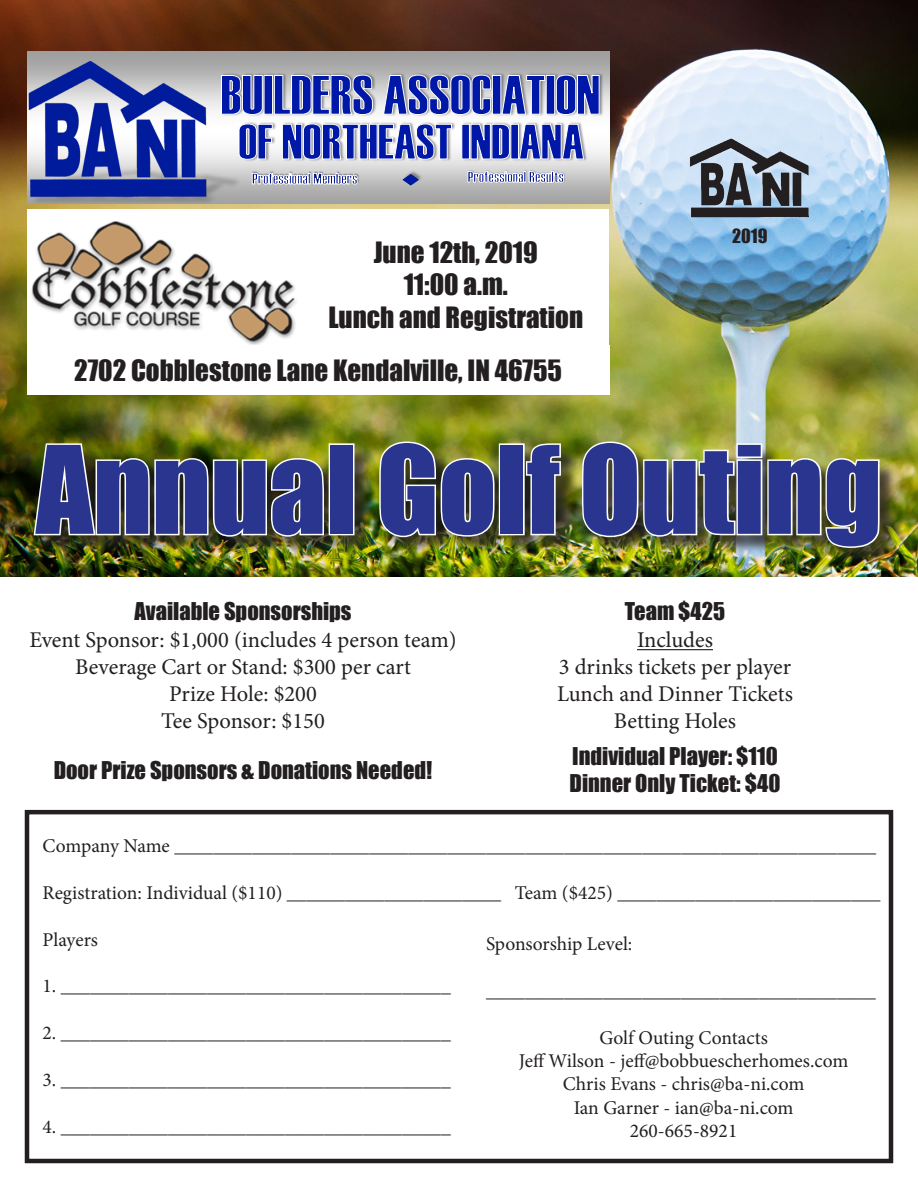
<style>
.page{position:relative;width:918px;height:1188px;background:#fff}
.page>*{position:absolute;margin:0;border:0;box-sizing:border-box;transform-origin:0 0}
.t1{font:112.5px "Impact";color:#29358e}
.t2{font:27px "Impact";color:#231f20}
.t3{font:22.5px "Minion Pro";color:#231f20}
.t4{font:22.5px "Impact";color:#231f20}
.t5{font:19.5px "Minion Pro";color:#231f20}
.t6{font:18px "Impact";color:#231f20}
</style>
<div class="page">
<img style="left:0;top:0;width:918px;height:577px">
<svg style="left:27px;top:52px;width:582px;height:151px;background:#bcbcbc"></svg>
<img style="left:27px;top:163px;width:248px;height:40px">
<img style="left:27px;top:57px;width:189px;height:145px">
<img style="left:238px;top:121px;width:351px;height:41px">
<svg style="left:239px;top:124px;width:345px;height:36px;background:#6572c2"></svg>
<img style="left:220px;top:72px;width:385px;height:46px">
<svg style="left:221px;top:75px;width:378px;height:40px;background:#5b68bc"></svg>
<img style="left:251px;top:171px;width:108px;height:14px">
<svg style="left:252px;top:173px;width:105px;height:11px"></svg>
<img style="left:401px;top:168px;width:23px;height:19px">
<svg style="left:403px;top:174px;width:16px;height:11px"></svg>
<img style="left:467px;top:169px;width:99px;height:14px">
<svg style="left:468px;top:171px;width:96px;height:12px"></svg>
<img style="left:27px;top:209px;width:275px;height:136px">
<img style="left:684px;top:136px;width:132px;height:84px">
<div style="left:37px;top:444px;width:861px;height:123px;background:#231f20;opacity:.75"></div>
<img style="left:32px;top:437px;width:294px;height:102px">
<div style="left:329px;top:443px;width:26px;height:92px;border:3px solid #fff"></div>
<img style="left:378px;top:440px;width:118px;height:99px">
<div style="left:499px;top:443px;width:26px;height:92px;border:3px solid #fff"></div>
<svg style="left:524px;top:442px;width:38px;height:95px"></svg>
<img style="left:580px;top:440px;width:301px;height:109px">
<div style="left:302px;top:209px;width:307px;height:151px;background:#fff"></div>
<hr style="left:637px;top:649px;width:76px;height:1px;background:#231f20">
<div style="left:25px;top:810px;width:868px;height:353px;border:4px solid #231f20"></div>
<div style="left:27px;top:345px;width:582px;height:50px;background:#fff"></div>
<p class="t2" style="left:374px;top:231px;width:166px">June 12th, 2019</p>
<p class="t2" style="left:404px;top:264px;width:106px">11:00 a.m.</p>
<p class="t2" style="left:328px;top:296px;width:256px">Lunch and Registration</p>
<p class="t2" style="left:74px;top:349px;width:489px">2702 Cobblestone Lane Kendalville, IN 46755</p>
<p class="t6" style="left:732px;top:222px;width:37px">2019</p>
<p class="t1" style="left:36px;top:402px;width:847px">Annual Golf Outing</p>
<p class="t4" style="left:134px;top:594px;width:219px">Available Sponsorships</p>
<p class="t3" style="left:29px;top:625px;width:429px">Event Sponsor: $1,000 (includes 4 person team)</p>
<p class="t3" style="left:75px;top:652px;width:337px">Beverage Cart or Stand: $300 per cart</p>
<p class="t3" style="left:169px;top:679px;width:149px">Prize Hole: $200</p>
<p class="t3" style="left:161px;top:706px;width:165px">Tee Sponsor: $150</p>
<p class="t4" style="left:54px;top:753px;width:380px">Door Prize Sponsors &amp; Donations Needed!</p>
<p class="t4" style="left:625px;top:594px;width:102px">Team $425</p>
<p class="t3" style="left:637px;top:625px;width:77px">Includes</p>
<p class="t3" style="left:559px;top:652px;width:234px">3 drinks tickets per player</p>
<p class="t3" style="left:557px;top:679px;width:237px">Lunch and Dinner Tickets</p>
<p class="t3" style="left:614px;top:706px;width:124px">Betting Holes</p>
<p class="t4" style="left:572px;top:739px;width:207px">Individual Player: $110</p>
<p class="t4" style="left:570px;top:766px;width:212px">Dinner Only Ticket: $40</p>
<p class="t5" style="left:43px;top:833px;width:835px">Company Name ________________________________________________________________________</p>
<p class="t5" style="left:43px;top:880px;width:840px">Registration: Individual ($110) ______________________ Team ($425) ___________________________</p>
<p class="t5" style="left:43px;top:926px;width:57px">Players</p>
<p class="t5" style="left:43px;top:973px;width:410px">1. ________________________________________</p>
<p class="t5" style="left:43px;top:1020px;width:410px">2. ________________________________________</p>
<p class="t5" style="left:43px;top:1067px;width:410px">3. ________________________________________</p>
<p class="t5" style="left:43px;top:1114px;width:410px">4. ________________________________________</p>
<p class="t5" style="left:486px;top:931px;width:148px">Sponsorship Level:</p>
<p class="t5" style="left:486px;top:978px;width:391px">________________________________________</p>
<p class="t5" style="left:599px;top:1024px;width:170px">Golf Outing Contacts</p>
<p class="t5" style="left:519px;top:1048px;width:331px">Jeff Wilson - jeff@bobbuescherhomes.com</p>
<p class="t5" style="left:563px;top:1071px;width:243px">Chris Evans - chris@ba-ni.com</p>
<p class="t5" style="left:574px;top:1095px;width:221px">Ian Garner - ian@ba-ni.com</p>
<p class="t5" style="left:630px;top:1118px;width:109px">260-665-8921</p>
</div>
